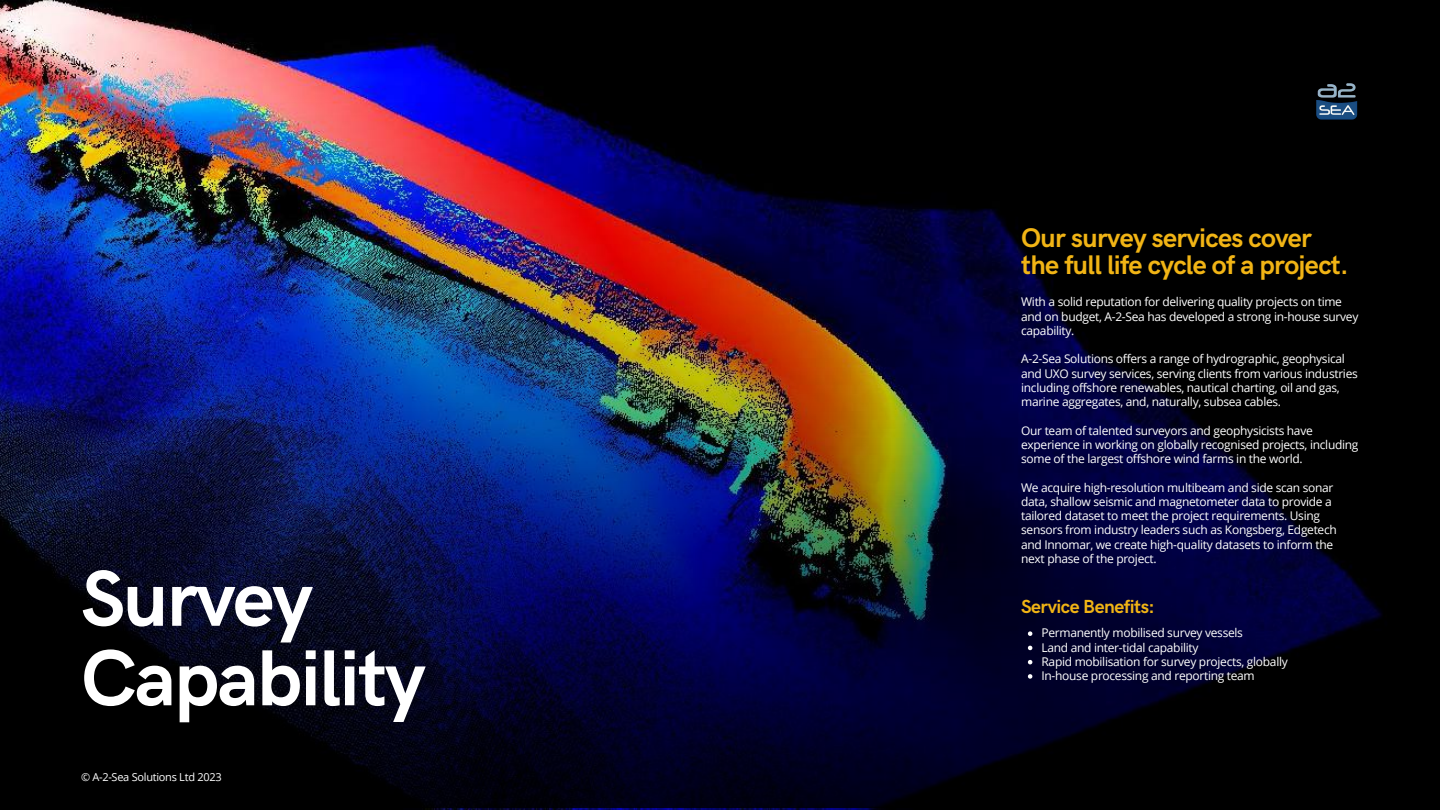
<style>
.page{position:relative;width:1440px;height:810px;background:#fff}
.page>*{position:absolute;margin:0;border:0;box-sizing:border-box;transform-origin:0 0}
.t1{font:700 79.6px/79.5px "HK Grotesk";letter-spacing:-.025em;color:#fff}
.t2{font:700 27px/27px "HK Grotesk";letter-spacing:-.025em;color:#f1b415}
.t3{font:700 19px "HK Grotesk";letter-spacing:-.025em;color:#f1b415}
.t4{font:12px/14.2px "Open Sans";letter-spacing:-.025em;color:#fff}
.t5{font:11px "Open Sans";letter-spacing:-.025em;color:#fff}
</style>
<div class="page">
<img style="left:0;top:0;width:1440px;height:810px">
<img style="left:0;top:99px;width:1440px;height:709px">
<svg style="left:1028px;top:631px;width:4px;height:5px"></svg>
<svg style="left:1028px;top:646px;width:4px;height:4px"></svg>
<svg style="left:1028px;top:660px;width:4px;height:4px"></svg>
<svg style="left:1028px;top:674px;width:4px;height:5px"></svg>
<img style="left:1315px;top:81px;width:44px;height:38px">
<h1 class="t1" style="left:81px;top:562px;width:346px">Survey<br>Capability</h1>
<p class="t5" style="left:81px;top:769px;width:142px">© A-2-Sea Solutions Ltd 2023</p>
<h2 class="t2" style="left:1021px;top:226px;width:329px">Our survey services cover the full life cycle of a project.</h2>
<p class="t4" style="left:1021px;top:295px;width:339px">With a solid reputation for delivering quality projects on time and on budget, A-2-Sea has developed a strong in-house survey capability.</p>
<p class="t4" style="left:1021px;top:352px;width:338px">A-2-Sea Solutions offers a range of hydrographic, geophysical and UXO survey services, serving clients from various industries including offshore renewables, nautical charting, oil and gas, marine aggregates, and, naturally, subsea cables.</p>
<p class="t4" style="left:1021px;top:423px;width:339px">Our team of talented surveyors and geophysicists have experience in working on globally recognised projects, including some of the largest offshore wind farms in the world.</p>
<p class="t4" style="left:1021px;top:480px;width:317px">We acquire high-resolution multibeam and side scan sonar data, shallow seismic and magnetometer data to provide a tailored dataset to meet the project requirements. Using sensors from industry leaders such as Kongsberg, Edgetech and Innomar, we create high-quality datasets to inform the next phase of the project.</p>
<h3 class="t3" style="left:1021px;top:596px;width:135px">Service Benefits:</h3>
<p class="t4" style="left:1042px;top:626px;width:248px">Permanently mobilised survey vessels<br>Land and inter-tidal capability<br>Rapid mobilisation for survey projects, globally In-house processing and reporting team</p>
</div>
